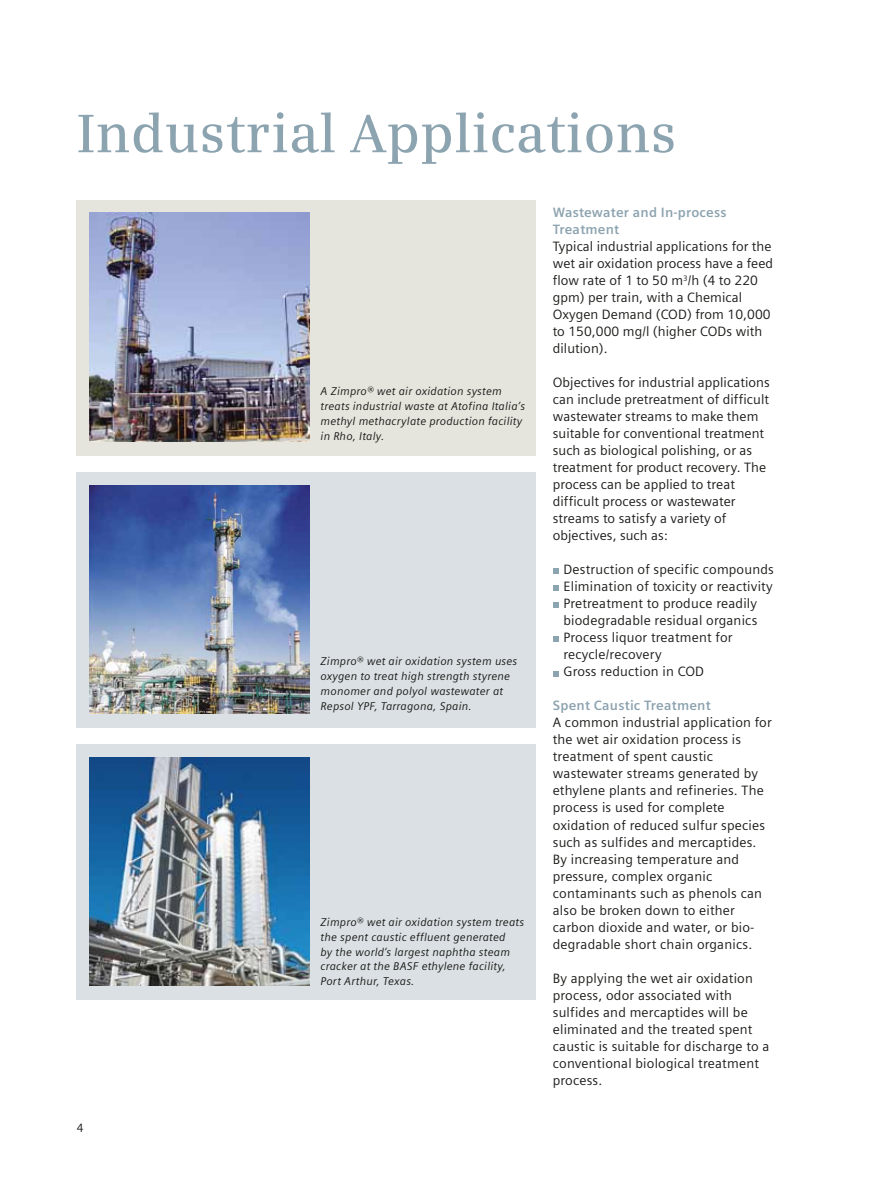
<style>
.page{position:relative;width:893px;height:1191px;background:#fff}
.page>*{position:absolute;margin:0;border:0;box-sizing:border-box;transform-origin:0 0}
.t1{font:600 54px "Siemens Serif";letter-spacing:.005em;color:#8ca3b0}
.t2{font:13.5px/17px "Siemens Sans";letter-spacing:.015em;color:#1b1b19}
.t3{font:700 13.5px/17px "Siemens Sans";letter-spacing:.015em;color:#8ca3b0}
.t4{font:12px "Siemens Sans";color:#1b1b19}
.t5{font:italic 11.25px/14.9px "Siemens Sans";letter-spacing:.015em;color:#1b1b19}
.t6{font:700 11.25px "Times";color:#1b1b19}
</style>
<div class="page">
<div style="left:77px;top:744px;width:459px;height:255px;background:#dae0e3"></div>
<img style="left:89px;top:757px;width:220px;height:228px">
<div style="left:77px;top:200px;width:459px;height:255px;background:#e5e4dd"></div>
<div style="left:77px;top:472px;width:459px;height:255px;background:#dae0e3"></div>
<img style="left:89px;top:213px;width:220px;height:228px">
<img style="left:89px;top:485px;width:220px;height:228px">
<svg style="left:553px;top:568px;width:5px;height:6px"></svg>
<svg style="left:553px;top:585px;width:5px;height:6px"></svg>
<svg style="left:553px;top:602px;width:5px;height:6px"></svg>
<svg style="left:553px;top:636px;width:5px;height:6px"></svg>
<svg style="left:553px;top:671px;width:5px;height:6px"></svg>
<h1 class="t1" style="left:77px;top:102px;width:601px">Industrial Applications</h1>
<p class="t6" style="left:77px;top:1116px;width:7px">6</p>
<p class="t4" style="left:77px;top:1121px;width:8px">4</p>
<p class="t5" style="left:321px;top:383px;width:206px">A Zimpro® wet air oxidation system treats industrial waste at Atofina Italia’s methyl methacrylate production facility in Rho, Italy.</p>
<p class="t5" style="left:321px;top:654px;width:198px">Zimpro® wet air oxidation system uses oxygen to treat high strength styrene monomer and polyol wastewater at Repsol YPF, Tarragona, Spain.</p>
<p class="t5" style="left:321px;top:914px;width:205px">Zimpro® wet air oxidation system treats the spent caustic effluent generated<br>by the world’s largest naphtha steam cracker at the BASF ethylene facility, Port Arthur, Texas.</p>
<p class="t3" style="left:553px;top:204px;width:175px">Wastewater and In-process<br>Treatment</p>
<p class="t2" style="left:553px;top:238px;width:222px">Typical industrial applications for the wet air oxidation process have a feed flow rate of 1 to 50 m<sup>3</sup>/h (4 to 220 gpm) per train, with a Chemical<br>Oxygen Demand (COD) from 10,000 to 150,000 mg/l (higher CODs with dilution).</p>
<p class="t2" style="left:553px;top:374px;width:218px">Objectives for industrial applications can include pretreatment of difficult wastewater streams to make them suitable for conventional treatment such as biological polishing, or as treatment for product recovery. The process can be applied to treat difficult process or wastewater streams to satisfy a variety of objectives, such as:</p>
<p class="t2" style="left:563px;top:561px;width:212px">Destruction of specific compounds<br>Elimination of toxicity or reactivity<br>Pretreatment to produce readily biodegradable residual organics<br>Process liquor treatment for recycle/recovery<br>Gross reduction in COD</p>
<p class="t3" style="left:553px;top:697px;width:159px">Spent Caustic Treatment</p>
<p class="t2" style="left:553px;top:714px;width:221px">A common industrial application for the wet air oxidation process is treatment of spent caustic wastewater streams generated by ethylene plants and refineries. The process is used for complete oxidation of reduced sulfur species such as sulfides and mercaptides.<br>By increasing temperature and pressure, complex organic contaminants such as phenols can also be broken down to either carbon dioxide and water, or bio&shy;degradable short chain organics.</p>
<p class="t2" style="left:553px;top:969px;width:218px">By applying the wet air oxidation process, odor associated with sulfides and mercaptides will be eliminated and the treated spent caustic is suitable for discharge to a conventional biological treatment process.</p>
</div>
